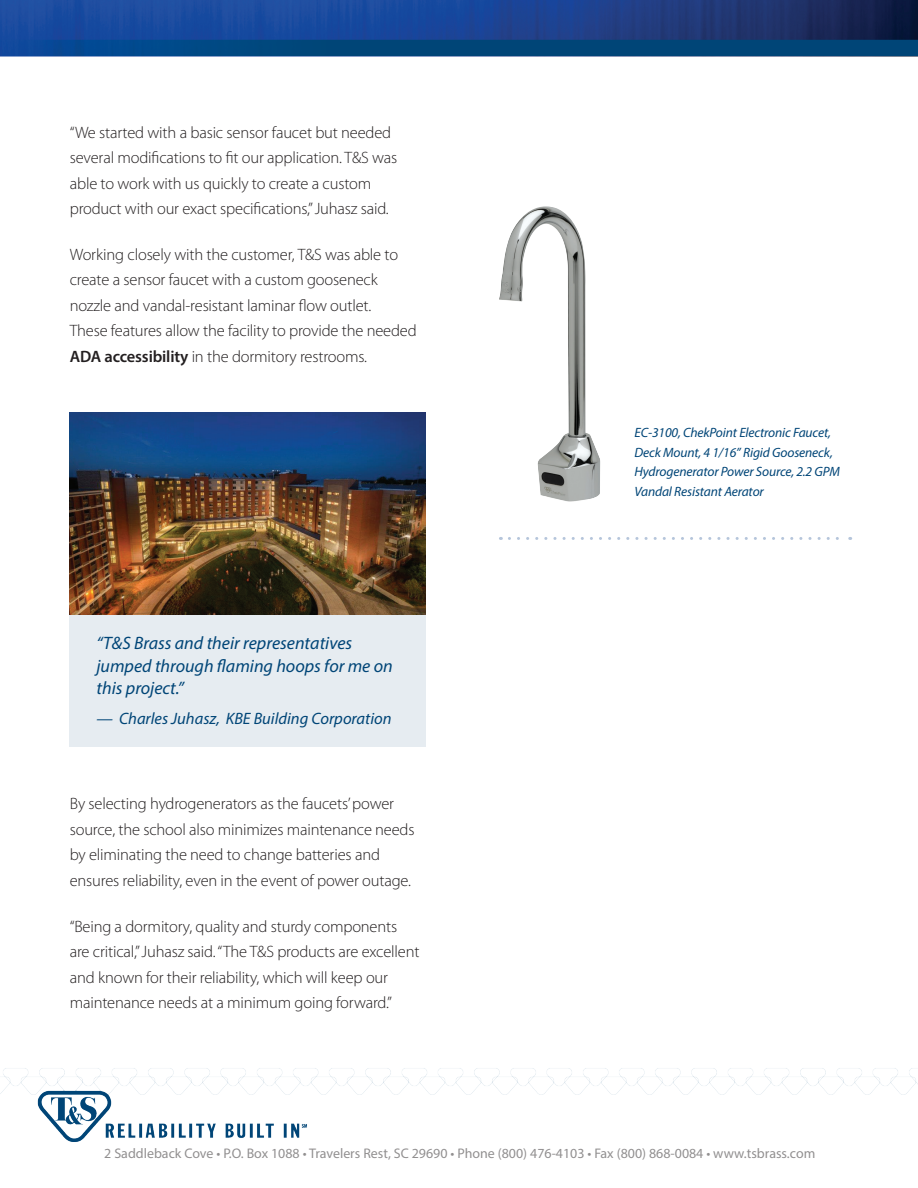
<style>
.page{position:relative;width:918px;height:1188px;background:#fff}
.page>*{position:absolute;margin:0;border:0;box-sizing:border-box;transform-origin:0 0}
.t1{font:italic 18px/22.5px "Myriad Pro";color:#004577}
.t2{font:300 16.5px/25.5px "Myriad Pro";letter-spacing:-.01em;color:#231f20}
.t3{font:italic 16.5px "Myriad Pro";color:#004577}
.t4{font:13.95px "Myriad Pro";color:#231f20}
.t5{font:italic 13.5px/19.5px "Myriad Pro";letter-spacing:-.01em;color:#004577}
.s1{font-weight:600}
</style>
<div class="page">
<img style="left:0;top:0;width:918px;height:1142px">
<div style="left:69px;top:615px;width:356px;height:132px;background:#e6ecf1"></div>
<img style="left:69px;top:413px;width:356px;height:202px">
<svg style="left:509px;top:537px;width:342px;height:3px"></svg>
<img style="left:499px;top:206px;width:115px;height:331px">
<p class="t2" style="left:70px;top:120px;width:329px">“We started with a basic sensor faucet but needed several modifications to fit our application. T&amp;S was able to work with us quickly to create a custom product with our exact specifications,” Juhasz said.</p>
<p class="t2" style="left:70px;top:242px;width:348px">Working closely with the customer, T&amp;S was able to create a sensor faucet with a custom gooseneck nozzle and vandal-resistant laminar flow outlet.<br>These features allow the facility to provide the needed <span class="s1">ADA accessibility</span> in the dormitory restrooms.</p>
<p class="t1" style="left:97px;top:632px;width:298px">“T&amp;S Brass and their representatives jumped through flaming hoops for me on this project.”</p>
<p class="t3" style="left:97px;top:708px;width:297px">— Charles Juhasz, KBE Building Corporation</p>
<p class="t2" style="left:70px;top:791px;width:346px">By selecting hydrogenerators as the faucets’ power source, the school also minimizes maintenance needs by eliminating the need to change batteries and ensures reliability, even in the event of power outage.</p>
<p class="t2" style="left:70px;top:914px;width:351px">“Being a dormitory, quality and sturdy components are critical,” Juhasz said. “The T&amp;S products are excellent and known for their reliability, which will keep our maintenance needs at a minimum going forward.”</p>
<p class="t5" style="left:634px;top:423px;width:207px">EC-3100, ChekPoint Electronic Faucet, Deck Mount, 4 1/16” Rigid Gooseneck, Hydrogenerator Power Source, 2.2 GPM Vandal Resistant Aerator</p>
<p class="t4" style="left:104px;top:1145px;width:713px">2 Saddleback Cove • P.O. Box 1088 • Travelers Rest, SC 29690 • Phone (800) 476-4103 • Fax (800) 868-0084 • www.tsbrass.com</p>
</div>
